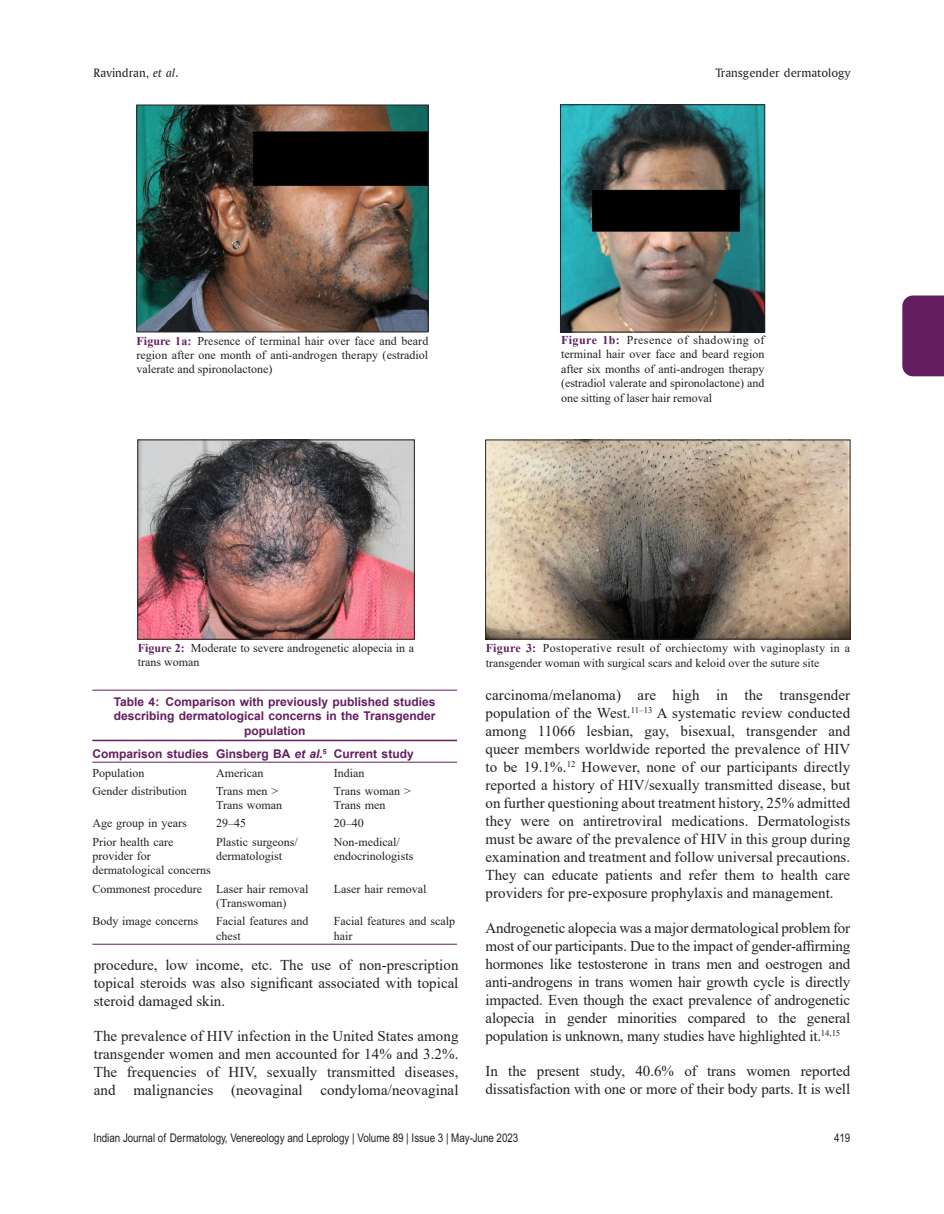
<style>
.page{position:relative;width:944px;height:1214px;background:#fff}
.page>*{position:absolute;margin:0;border:0;box-sizing:border-box;transform-origin:0 0}
.Body_Text_Indent{font:15px/18px "Times New Roman";color:#231f20;text-align:justify}
.t1{font:12.75px "Amerigo BT Roman A";color:#231f20}
.Fig_caption{font:12px/14.4px "Times New Roman";color:#231f20;text-align:justify}
.T-TXT{font:12px/14.4px "Times New Roman";color:#231f20}
.Table_caption{font:700 12px/14.4px "Arial";color:#631e60;text-align:center}
.t2{font:12px "Arial Narrow MT Std";color:#231f20}
.TCH{font:700 12px "Arial";color:#631e60}
.s1{font-family:"Amerigo BT Italic A"}
.s2{font-weight:700;color:#631e60}
.s3{font-style:italic}
</style>
<div class="page">
<img style="left:138px;top:107px;width:288px;height:223px">
<div style="left:136px;top:105px;width:292px;height:227px;border:1px solid #231f20"></div>
<img style="left:562px;top:106px;width:201px;height:224px">
<div style="left:560px;top:104px;width:205px;height:228px;border:1px solid #231f20"></div>
<img style="left:487px;top:442px;width:361px;height:195px">
<div style="left:485px;top:440px;width:365px;height:199px;border:1px solid #231f20"></div>
<img style="left:139px;top:442px;width:273px;height:195px">
<div style="left:137px;top:440px;width:277px;height:199px;border:1px solid #231f20"></div>
<hr style="left:92px;top:690px;width:124px;height:1px;background:#631e60">
<hr style="left:216px;top:690px;width:118px;height:1px;background:#631e60">
<hr style="left:334px;top:690px;width:123px;height:1px;background:#631e60">
<hr style="left:92px;top:739px;width:124px;height:2px;background:#631e60">
<hr style="left:92px;top:762px;width:124px;height:1px;background:#631e60">
<hr style="left:216px;top:739px;width:118px;height:2px;background:#631e60">
<hr style="left:216px;top:762px;width:118px;height:1px;background:#631e60">
<hr style="left:334px;top:739px;width:123px;height:2px;background:#631e60">
<hr style="left:334px;top:762px;width:123px;height:1px;background:#631e60">
<hr style="left:92px;top:943px;width:124px;height:1px;background:#631e60">
<hr style="left:216px;top:943px;width:118px;height:1px;background:#631e60">
<hr style="left:334px;top:943px;width:123px;height:1px;background:#631e60">
<div style="left:902px;top:295px;width:42px;height:81px;background:#631e60"></div>
<p class="t1" style="left:94px;top:65px;width:86px">Ravindran, <span class="s1">et al</span>.</p>
<p class="t1" style="left:715px;top:65px;width:136px">Transgender dermatology</p>
<p class="Fig_caption" style="left:136px;top:333px;width:293px"><span class="s2">Figure 1a:</span> Presence of terminal hair over face and beard region after one month of anti-androgen therapy (estradiol valerate and spironolactone)</p>
<p class="Fig_caption" style="left:561px;top:332px;width:205px"><span class="s2">Figure 1b:</span> Presence of shadowing of terminal hair over face and beard region after six months of anti-androgen therapy (estradiol valerate and spironolactone) and one sitting of laser hair removal</p>
<p class="Fig_caption" style="left:138px;top:640px;width:278px"><span class="s2">Figure 2:</span> Moderate to severe androgenetic alopecia in a trans woman</p>
<p class="Table_caption" style="left:114px;top:694px;width:323px">Table 4: Comparison with previously published studies describing dermatological concerns in the Transgender population</p>
<p class="TCH" style="left:92px;top:745px;width:118px">Comparison studies</p>
<p class="TCH" style="left:216px;top:745px;width:112px">Ginsberg BA <span class="s3">et al.</span><sup>5</sup></p>
<p class="TCH" style="left:334px;top:745px;width:81px">Current study</p>
<p class="T-TXT" style="left:92px;top:765px;width:54px">Population</p>
<p class="T-TXT" style="left:216px;top:765px;width:49px">American</p>
<p class="T-TXT" style="left:334px;top:765px;width:32px">Indian</p>
<p class="T-TXT" style="left:92px;top:783px;width:96px">Gender distribution</p>
<p class="T-TXT" style="left:216px;top:783px;width:64px">Trans men &gt;</p>
<p class="T-TXT" style="left:216px;top:797px;width:68px">Trans woman</p>
<p class="T-TXT" style="left:334px;top:783px;width:78px">Trans woman &gt;<br>Trans men</p>
<p class="T-TXT" style="left:92px;top:816px;width:96px">Age group in years</p>
<p class="T-TXT" style="left:216px;top:816px;width:31px">29–45</p>
<p class="T-TXT" style="left:334px;top:816px;width:31px">20–40</p>
<p class="T-TXT" style="left:92px;top:834px;width:120px">Prior health care provider for dermatological concerns</p>
<p class="T-TXT" style="left:216px;top:834px;width:83px">Plastic surgeons/ dermatologist</p>
<p class="T-TXT" style="left:334px;top:834px;width:81px">Non-medical/ endocrinologists</p>
<p class="T-TXT" style="left:92px;top:881px;width:111px">Commonest procedure</p>
<p class="T-TXT" style="left:216px;top:881px;width:94px">Laser hair removal (Transwoman)</p>
<p class="T-TXT" style="left:334px;top:881px;width:94px">Laser hair removal</p>
<p class="T-TXT" style="left:92px;top:913px;width:107px">Body image concerns</p>
<p class="T-TXT" style="left:216px;top:913px;width:94px">Facial features and chest</p>
<p class="T-TXT" style="left:334px;top:913px;width:122px">Facial features and scalp hair</p>
<p class="Body_Text_Indent" style="left:94px;top:955px;width:366px">procedure, low income, etc. The use of non-prescription topical steroids was also significant associated with topical steroid damaged skin.</p>
<p class="Body_Text_Indent" style="left:94px;top:1026px;width:366px">The prevalence of HIV infection in the United States among transgender women and men accounted for 14% and 3.2%.<br>The frequencies of HIV, sexually transmitted diseases, and malignancies (neovaginal condyloma/neovaginal</p>
<p class="Fig_caption" style="left:485px;top:640px;width:366px"><span class="s2">Figure 3:</span> Postoperative result of orchiectomy with vaginoplasty in a transgender woman with surgical scars and keloid over the suture site</p>
<p class="Body_Text_Indent" style="left:485px;top:685px;width:366px">carcinoma/melanoma) are high in the transgender population of the West.<sup>11–13</sup> A systematic review conducted among 11066 lesbian, gay, bisexual, transgender and queer members worldwide reported the prevalence of HIV to be 19.1%.<sup>12</sup> However, none of our participants directly reported a history of HIV/sexually transmitted disease, but on further questioning about treatment history, 25% admitted they were on antiretroviral medications. Dermatologists must be aware of the prevalence of HIV in this group during examination and treatment and follow universal precautions.<br>They can educate patients and refer them to health care providers for pre-exposure prophylaxis and management.</p>
<p class="Body_Text_Indent" style="left:485px;top:918px;width:366px">Androgenetic alopecia was a major dermatological problem for most of our participants. Due to the impact of gender-affirming hormones like testosterone in trans men and oestrogen and anti-androgens in trans women hair growth cycle is directly impacted. Even though the exact prevalence of androgenetic alopecia in gender minorities compared to the general population is unknown, many studies have highlighted it.<sup>14,15</sup></p>
<p class="Body_Text_Indent" style="left:485px;top:1061px;width:366px">In the present study, 40.6% of trans women reported dissatisfaction with one or more of their body parts. It is well</p>
<p class="t2" style="left:94px;top:1130px;width:426px">Indian Journal of Dermatology, Venereology and Leprology | Volume 89 | Issue 3 | May-June 2023</p>
<p class="t2" style="left:834px;top:1130px;width:18px">419</p>
</div>
